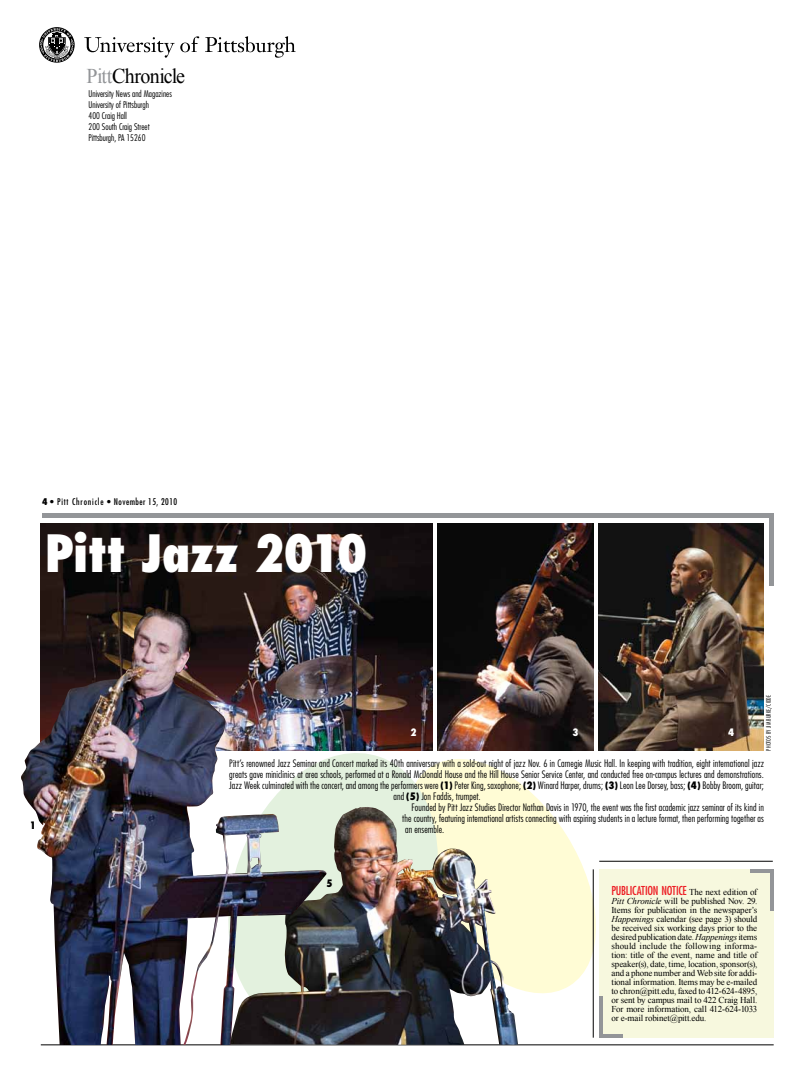
<style>
.page{position:relative;width:810px;height:1080px;background:#fff}
.page>*{position:absolute;margin:0;border:0;box-sizing:border-box;transform-origin:0 0}
.t1{font:800 condensed 50px "Futura";letter-spacing:-.015em;color:#fff}
.t2{font:21px "Times New Roman";letter-spacing:-.035em;color:#000;scale:.95 1}
.t3{font:condensed 12px "Futura";letter-spacing:-.02em;color:#ed1d24}
.t4{font:300 condensed 10px "Futura";letter-spacing:.005em;color:#000}
.t5{font:800 condensed 10px "Futura";color:#fff}
.t6{font:800 condensed 10px "Futura";color:#000}
.t7{font:9px/9px "Times New Roman";letter-spacing:-.02em;color:#000;text-align:justify}
.t8{font:300 condensed 9px/11px "Futura";color:#000}
.t9{font:condensed 9px "Futura";letter-spacing:.07em;color:#000}
.t10{font:300 condensed 6px "Futura";letter-spacing:.02em;color:#000}
.s1{color:#939598}
.s2{font-weight:800}
.s3{font-family:"Times New Roman";font-stretch:normal;font-size:9px;color:#000}
.s4{font-style:italic}
</style>
<div class="page">
<svg style="left:453px;top:744px;width:153px;height:265px;fill:#fffcd5"></svg>
<svg style="left:326px;top:739px;width:127px;height:68px;fill:#e3f1de"></svg>
<img style="left:40px;top:523px;width:392px;height:227px">
<hr style="left:41px;top:1045px;width:733px;height:1px;background:#000">
<div style="left:599px;top:870px;width:175px;height:168px;background:#f7f8de"></div>
<hr style="left:770px;top:870px;width:4px;height:41px;background:#939598">
<hr style="left:750px;top:870px;width:24px;height:3px;background:#939598">
<hr style="left:599px;top:996px;width:4px;height:41px;background:#939598">
<hr style="left:599px;top:1034px;width:24px;height:4px;background:#939598">
<hr style="left:593px;top:869px;width:1px;height:169px;background:#000">
<hr style="left:599px;top:861px;width:174px;height:1px;background:#000">
<svg style="left:84px;top:36px;width:115px;height:22px"></svg>
<svg style="left:205px;top:36px;width:91px;height:22px"></svg>
<svg style="left:39px;top:27px;width:36px;height:36px"></svg>
<div style="left:42px;top:513px;width:731px;height:5px;background:#939598"></div>
<hr style="left:769px;top:513px;width:4px;height:73px;background:#939598">
<img style="left:438px;top:523px;width:155px;height:227px">
<img style="left:599px;top:523px;width:165px;height:227px">
<img style="left:326px;top:807px;width:192px;height:238px">
<img style="left:21px;top:608px;width:305px;height:437px">
<h2 class="t2" style="left:87px;top:62px;width:105px"><span class="s1">Pitt</span>Chronicle</h2>
<p class="t8" style="left:89px;top:88px;width:85px">University News and Magazines<br>University of Pittsburgh<br>400 Craig Hall<br>200 South Craig Street<br>Pittsburgh, PA 15260</p>
<p class="t9" style="left:42px;top:496px;width:137px"><span class="s2">4</span> • Pitt Chronicle • November 15, 2010</p>
<h1 class="t1" style="left:45px;top:521px;width:324px">Pitt Jazz 2010</h1>
<p class="t6" style="left:30px;top:818px;width:8px">1</p>
<p class="t5" style="left:411px;top:725px;width:8px">2</p>
<p class="t5" style="left:573px;top:725px;width:8px">3</p>
<p class="t5" style="left:728px;top:725px;width:8px">4</p>
<p class="t10" style="left:765px;top:750px;width:57px;rotate:-90deg">PHOTOS BY JIM BURKE/CIDDE</p>
<p class="t4" style="left:229px;top:757px;width:536px">Pitt’s renowned Jazz Seminar and Concert marked its 40th anniversary with a sold-out night of jazz Nov. 6 in Carnegie Music Hall. In keeping with tradition, eight international jazz</p>
<p class="t4" style="left:229px;top:768px;width:536px">greats gave miniclinics at area schools, performed at a Ronald McDonald House and the Hill House Senior Service Center, and conducted free on-campus lectures and demonstrations.</p>
<p class="t4" style="left:229px;top:779px;width:536px">Jazz Week culminated with the concert, and among the performers were <span class="s2">(1)</span> Peter King, saxophone; <span class="s2">(2)</span> Winard Harper, drums; <span class="s2">(3)</span> Leon Lee Dorsey, bass; <span class="s2">(4)</span> Bobby Broom, guitar;</p>
<p class="t4" style="left:394px;top:790px;width:89px">and <span class="s2">(5)</span> Jon Faddis, trumpet.</p>
<p class="t4" style="left:412px;top:801px;width:354px">Founded by Pitt Jazz Studies Director Nathan Davis in 1970, the event was the first academic jazz seminar of its kind in</p>
<p class="t4" style="left:402px;top:812px;width:363px">the country, featuring international artists connecting with aspiring students in a lecture format, then performing together as</p>
<p class="t4" style="left:405px;top:823px;width:40px">an ensemble.</p>
<p class="t6" style="left:327px;top:876px;width:8px">5</p>
<p class="t3" style="left:612px;top:883px;width:147px">PUBLICATION NOTICE <span class="s3">The next edition of</span></p>
<p class="t7" style="left:612px;top:896px;width:147px"><span class="s4">Pitt Chronicle</span> will be published Nov. 29.<br>Items for publication in the newspaper’s <span class="s4">Happenings</span> calendar (see page 3) should be received six working days prior to the desired publication date. <span class="s4">Happenings</span> items should include the following informa&shy;tion: title of the event, name and title of speaker(s), date, time, location, sponsor(s), and a phone number and Web site for addi&shy;tional information. Items may be e-mailed to chron@pitt.edu, faxed to 412-624-4895, or sent by campus mail to 422 Craig Hall.<br>For more information, call 412-624-1033 or e-mail robinet@pitt.edu.</p>
</div>
